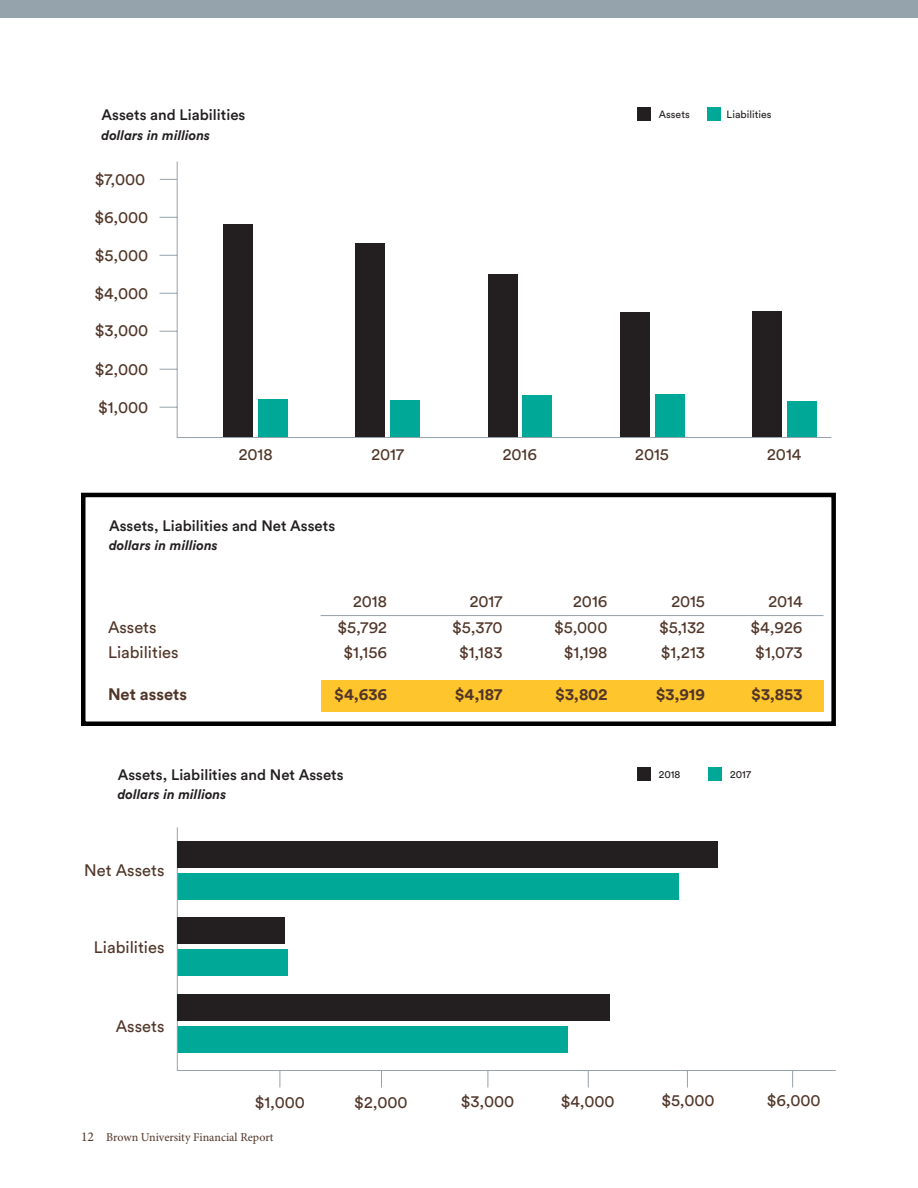
<style>
.page{position:relative;width:918px;height:1188px;background:#fff}
.page>*{position:absolute;margin:0;border:0;box-sizing:border-box;transform-origin:0 0}
.t1{font:16.5px "Circular Std";color:#503528}
.t2{font:700 16.5px "Circular Std";color:#503528}
.t3{font:500 15px "Circular Std";color:#231f20}
.t4{font:italic 700 13.5px "Circular Std";color:#231f20}
.t5{font:12px "Minion Pro";color:#503528}
.t6{font:10.5px "Circular Std";color:#231f20}
.s1{font-size:13.5px}
</style>
<div class="page">
<div style="left:0;top:0;width:918px;height:17px;background:#95a3ad"></div>
<div style="left:177px;top:874px;width:502px;height:26px;background:#00a897"></div>
<div style="left:177px;top:949px;width:111px;height:27px;background:#00a897"></div>
<div style="left:177px;top:1027px;width:391px;height:26px;background:#00a897"></div>
<div style="left:708px;top:107px;width:13px;height:14px;background:#00a897"></div>
<div style="left:638px;top:107px;width:13px;height:14px;background:#231f20"></div>
<div style="left:259px;top:399px;width:29px;height:38px;background:#00a897"></div>
<div style="left:224px;top:224px;width:29px;height:213px;background:#231f20"></div>
<div style="left:391px;top:400px;width:29px;height:37px;background:#00a897"></div>
<div style="left:356px;top:243px;width:29px;height:194px;background:#231f20"></div>
<div style="left:523px;top:395px;width:29px;height:42px;background:#00a897"></div>
<div style="left:488px;top:274px;width:29px;height:163px;background:#231f20"></div>
<div style="left:655px;top:394px;width:29px;height:43px;background:#00a897"></div>
<div style="left:620px;top:312px;width:29px;height:125px;background:#231f20"></div>
<div style="left:787px;top:402px;width:29px;height:36px;background:#00a897"></div>
<div style="left:752px;top:312px;width:29px;height:125px;background:#231f20"></div>
<hr style="left:177px;top:162px;width:1px;height:276px;background:#95a3ad">
<svg style="left:160px;top:407px;width:17px;height:1px"></svg>
<svg style="left:160px;top:369px;width:17px;height:1px"></svg>
<svg style="left:160px;top:331px;width:17px;height:1px"></svg>
<svg style="left:160px;top:293px;width:17px;height:1px"></svg>
<svg style="left:160px;top:255px;width:17px;height:1px"></svg>
<svg style="left:160px;top:217px;width:17px;height:1px"></svg>
<hr style="left:177px;top:437px;width:654px;height:1px;background:#95a3ad">
<hr style="left:177px;top:1070px;width:659px;height:1px;background:#95a3ad">
<svg style="left:792px;top:1071px;width:1px;height:17px"></svg>
<svg style="left:687px;top:1071px;width:1px;height:17px"></svg>
<svg style="left:588px;top:1071px;width:1px;height:17px"></svg>
<svg style="left:488px;top:1071px;width:1px;height:17px"></svg>
<svg style="left:381px;top:1071px;width:1px;height:17px"></svg>
<svg style="left:280px;top:1071px;width:1px;height:17px"></svg>
<hr style="left:177px;top:827px;width:1px;height:243px;background:#95a3ad">
<div style="left:321px;top:681px;width:503px;height:31px;background:#fec52c"></div>
<hr style="left:321px;top:615px;width:502px;height:1px;background:#95a3ad">
<div style="left:81px;top:493px;width:755px;height:233px;border:4px solid #000"></div>
<div style="left:708px;top:768px;width:14px;height:13px;background:#00a897"></div>
<div style="left:638px;top:768px;width:13px;height:13px;background:#231f20"></div>
<svg style="left:160px;top:179px;width:17px;height:1px"></svg>
<div style="left:177px;top:841px;width:541px;height:27px;background:#231f20"></div>
<div style="left:177px;top:917px;width:108px;height:27px;background:#231f20"></div>
<div style="left:177px;top:994px;width:433px;height:26px;background:#231f20"></div>
<p class="t3" style="left:102px;top:105px;width:145px">Assets and Liabilities</p>
<p class="t4" style="left:102px;top:126px;width:110px">dollars in millions</p>
<p class="t1" style="left:95px;top:169px;width:52px">$7,000</p>
<p class="t1" style="left:94px;top:207px;width:55px">$6,000</p>
<p class="t1" style="left:95px;top:245px;width:55px">$5,000</p>
<p class="t1" style="left:94px;top:283px;width:55px">$4,000</p>
<p class="t1" style="left:95px;top:320px;width:55px">$3,000</p>
<p class="t1" style="left:95px;top:360px;width:55px">$2,000</p>
<p class="t1" style="left:98px;top:397px;width:52px">$1,000</p>
<p class="t6" style="left:659px;top:107px;width:32px">Assets</p>
<p class="t6" style="left:727px;top:107px;width:46px">Liabilities</p>
<p class="t1" style="left:239px;top:445px;width:35px">2018</p>
<p class="t1" style="left:372px;top:445px;width:34px">2017</p>
<p class="t1" style="left:503px;top:445px;width:36px">2016</p>
<p class="t1" style="left:635px;top:445px;width:35px">2015</p>
<p class="t1" style="left:767px;top:445px;width:36px">2014</p>
<p class="t3" style="left:109px;top:516px;width:228px">Assets, Liabilities and Net Assets</p>
<p class="t4" style="left:109px;top:537px;width:110px">dollars in millions</p>
<p class="t1" style="left:353px;top:591px;width:35px">2018</p>
<p class="t1" style="left:470px;top:591px;width:34px">2017</p>
<p class="t1" style="left:573px;top:591px;width:36px">2016</p>
<p class="t1" style="left:671px;top:591px;width:35px">2015</p>
<p class="t1" style="left:768px;top:591px;width:36px">2014</p>
<p class="t1" style="left:108px;top:617px;width:50px">Assets</p>
<p class="t1" style="left:337px;top:617px;width:51px">$5,792</p>
<p class="t1" style="left:452px;top:617px;width:52px">$5,370</p>
<p class="t1" style="left:554px;top:617px;width:55px">$5,000</p>
<p class="t1" style="left:659px;top:617px;width:47px">$5,132</p>
<p class="t1" style="left:751px;top:617px;width:53px">$4,926</p>
<p class="t1" style="left:108px;top:642px;width:72px">Liabilities</p>
<p class="t1" style="left:343px;top:642px;width:45px">$1,156</p>
<p class="t1" style="left:459px;top:642px;width:45px">$1,183</p>
<p class="t1" style="left:564px;top:642px;width:45px">$1,198</p>
<p class="t1" style="left:661px;top:642px;width:46px">$1,213</p>
<p class="t1" style="left:755px;top:642px;width:49px">$1,073</p>
<p class="t2" style="left:108px;top:684px;width:81px">Net assets</p>
<p class="t2" style="left:334px;top:684px;width:54px">$4,636</p>
<p class="t2" style="left:455px;top:684px;width:49px">$4,187</p>
<p class="t2" style="left:555px;top:684px;width:54px">$3,802</p>
<p class="t2" style="left:656px;top:684px;width:51px">$3,919</p>
<p class="t2" style="left:751px;top:684px;width:53px">$3,853</p>
<p class="t3" style="left:118px;top:765px;width:228px">Assets, Liabilities and Net Assets</p>
<p class="t4" style="left:118px;top:786px;width:110px">dollars in millions</p>
<p class="t1" style="left:84px;top:860px;width:82px">Net Assets</p>
<p class="t1" style="left:94px;top:938px;width:72px">Liabilities</p>
<p class="t1" style="left:116px;top:1016px;width:50px">Assets</p>
<p class="t6" style="left:659px;top:768px;width:23px">2018</p>
<p class="t6" style="left:730px;top:768px;width:22px">2017</p>
<p class="t1" style="left:255px;top:1092px;width:52px">$1,000</p>
<p class="t1" style="left:354px;top:1092px;width:55px">$2,000</p>
<p class="t1" style="left:461px;top:1091px;width:55px">$3,000</p>
<p class="t1" style="left:561px;top:1091px;width:55px">$4,000</p>
<p class="t1" style="left:661px;top:1090px;width:55px">$5,000</p>
<p class="t1" style="left:767px;top:1090px;width:55px">$6,000</p>
<p class="t5" style="left:81px;top:1130px;width:194px"><span class="s1">12</span> Brown University Financial Report</p>
</div>
